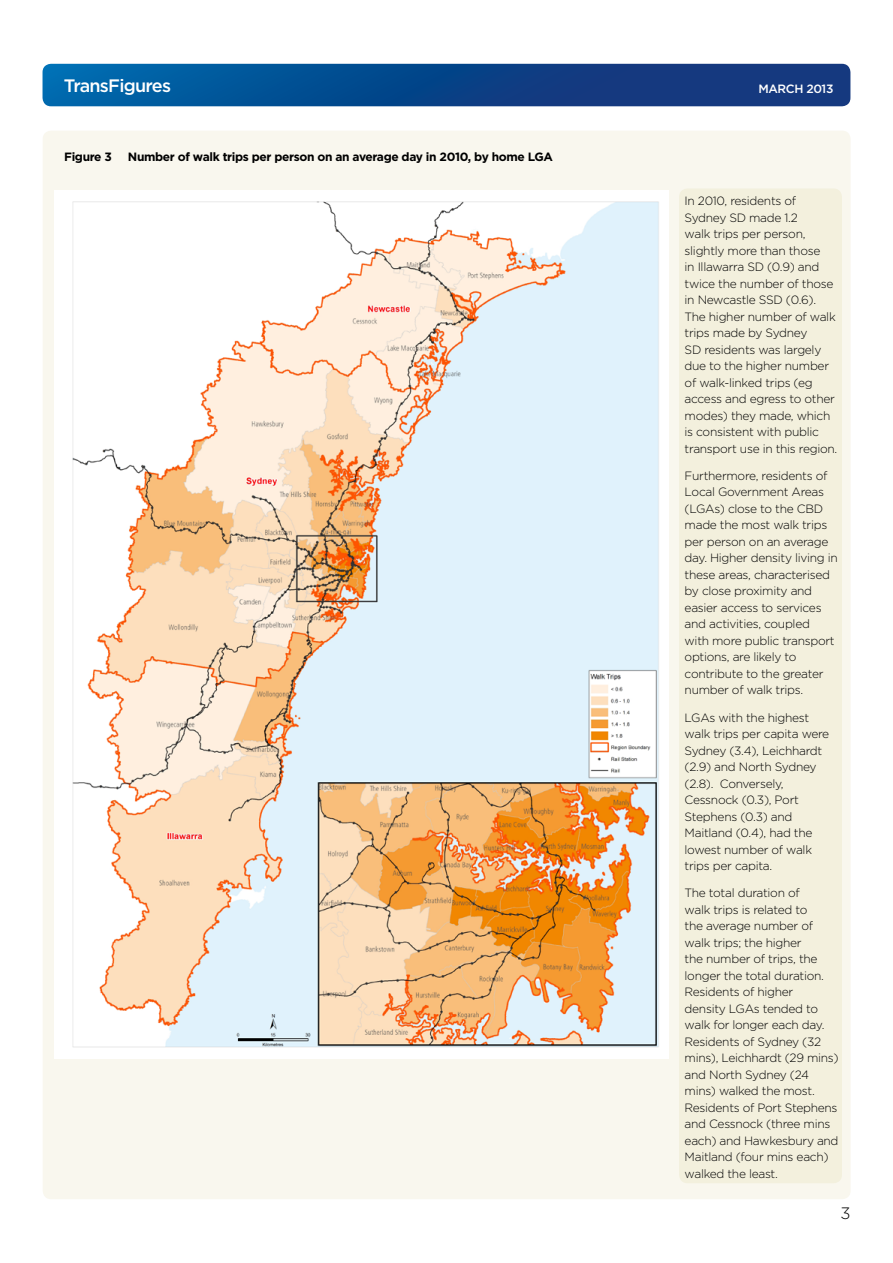
<style>
.page{position:relative;width:893px;height:1263px;background:#fff}
.page>*{position:absolute;margin:0;border:0;box-sizing:border-box;transform-origin:0 0}
.t1{font:500 18px "Gotham";letter-spacing:-.04em;color:#fff}
.body_text_9_12{font:300 16.5px "Gotham";color:#000}
.body_text{font:300 12px/16.5px "Gotham";letter-spacing:-.025em;color:#000}
.body_text_bold{font:700 12px "Gotham";letter-spacing:-.03em;color:#000}
.t2{font:500 12px "Gotham";letter-spacing:-.03em;color:#fff}
</style>
<div class="page">
<div style="left:43px;top:131px;width:808px;height:1068px;background:#f9f7ee;border-radius:9px"></div>
<svg style="left:43px;top:64px;width:807px;height:42px;background:#09488d"></svg>
<img style="left:54px;top:190px;width:614px;height:869px">
<div style="left:679px;top:188px;width:163px;height:995px;background:#f3f0dd;border-radius:9px"></div>
<h1 class="t1" style="left:64px;top:75px;width:109px">TransFigures</h1>
<p class="t2" style="left:758px;top:81px;width:77px">MARCH 2013</p>
<p class="body_text_bold" style="left:64px;top:149px;width:49px">Figure 3</p>
<p class="body_text_bold" style="left:128px;top:149px;width:426px">Number of walk trips per person on an average day in 2010, by home LGA</p>
<p class="body_text" style="left:685px;top:193px;width:154px">In 2010, residents of<br>Sydney SD made 1.2<br>walk trips per person, slightly more than those<br>in Illawarra SD (0.9) and twice the number of those in Newcastle SSD (0.6).<br>The higher number of walk trips made by Sydney<br>SD residents was largely due to the higher number of walk-linked trips (eg access and egress to other modes) they made, which is consistent with public transport use in this region.</p>
<p class="body_text" style="left:685px;top:467px;width:155px">Furthermore, residents of<br>Local Government Areas (LGAs) close to the CBD made the most walk trips per person on an average day. Higher density living in these areas, characterised by close proximity and easier access to services and activities, coupled<br>with more public transport options, are likely to contribute to the greater number of walk trips.</p>
<p class="body_text" style="left:685px;top:709px;width:146px">LGAs with the highest walk trips per capita were<br>Sydney (3.4), Leichhardt (2.9) and North Sydney (2.8). Conversely,<br>Cessnock (0.3), Port<br>Stephens (0.3) and<br>Maitland (0.4), had the lowest number of walk trips per capita.</p>
<p class="body_text" style="left:685px;top:885px;width:155px">The total duration of<br>walk trips is related to<br>the average number of walk trips; the higher<br>the number of trips, the longer the total duration.<br>Residents of higher<br>density LGAs tended to walk for longer each day.<br>Residents of Sydney (32 mins), Leichhardt (29 mins) and North Sydney (24 mins) walked the most.<br>Residents of Port Stephens and Cessnock (three mins each) and Hawkesbury and<br>Maitland (four mins each) walked the least.</p>
<p class="body_text_9_12" style="left:840px;top:1203px;width:12px">3</p>
</div>
